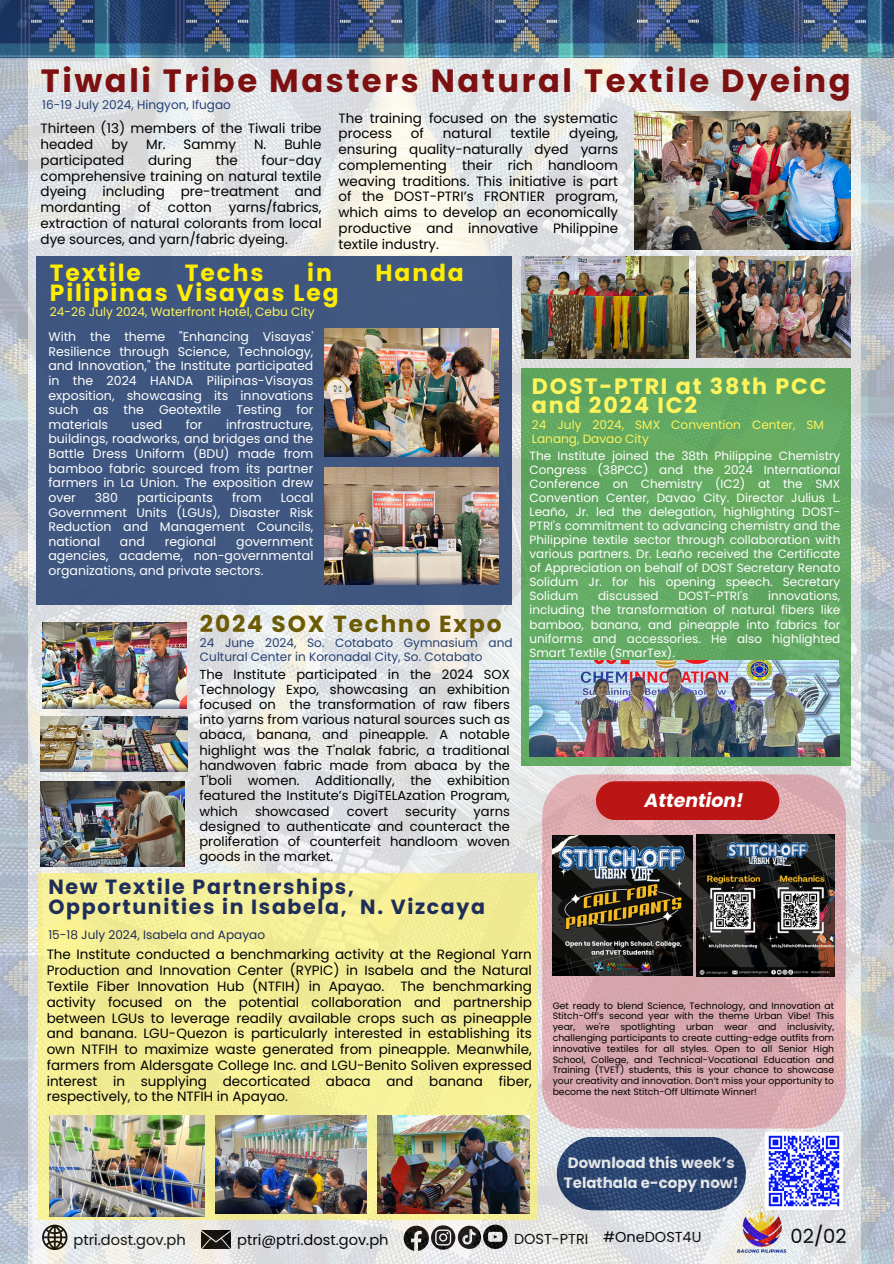
<style>
.page{position:relative;width:894px;height:1264px;background:#fff}
.page>*{position:absolute;margin:0;border:0;box-sizing:border-box;transform-origin:0 0}
.t1{font:700 32.25px "Poppins";letter-spacing:.08em;color:#7d1010}
.t2{font:700 23.4px "Poppins";letter-spacing:.08em;color:#ffed00}
.t3{font:700 23.25px "Poppins";letter-spacing:.08em;color:#6d5a04}
.t4{font:700 22.2px/19px "Poppins";letter-spacing:.08em;color:#fff45c}
.t5{font:700 20.55px/20.2px "Poppins";letter-spacing:.08em;color:#1f2d5a}
.t6{font:19.5px "Poppins";color:#000}
.t7{font:italic 700 18.9px "Poppins";color:#fff}
.t8{font:700 15px/20.2px "Poppins";color:#fff}
.t9{font:14.55px "Poppins";color:#000}
.t10{font:14.4px "Poppins";color:#000}
.t11{font:13.5px/15.8px "Poppins";color:#000;text-align:justify}
.t12{font:13.05px/15.3px "Poppins";color:#000;text-align:justify}
.t13{font:12.45px/14.5px "Poppins";color:#fff;text-align:justify}
.t14{font:12px/14px "Poppins";color:#fff;text-align:justify}
.t15{font:12px/14.1px "Poppins";color:#264171}
.t16{font:12px/14.1px "Poppins";color:#fff45c}
.t17{font:12px "Poppins";color:#1f2d5a}
.t18{font:9.3px/10.8px "Poppins";color:#000;text-align:justify}
</style>
<div class="page">
<img style="left:0;top:0;width:893px;height:1263px">
<svg style="left:542px;top:774px;width:303px;height:354px;background:#d7a7ae"></svg>
<svg style="left:595px;top:781px;width:184px;height:39px;background:#bc1d1d"></svg>
<div style="left:37px;top:256px;width:475px;height:349px;background:#3f5680"></div>
<div style="left:38px;top:873px;width:499px;height:346px;background:#f3ee96"></div>
<img style="left:324px;top:328px;width:174px;height:129px">
<img style="left:324px;top:467px;width:174px;height:117px">
<div style="left:521px;top:369px;width:329px;height:397px;background:#63aa63"></div>
<img style="left:50px;top:1115px;width:154px;height:101px">
<img style="left:215px;top:1115px;width:151px;height:98px">
<img style="left:377px;top:1115px;width:152px;height:98px">
<img style="left:529px;top:660px;width:310px;height:96px">
<img style="left:42px;top:622px;width:144px;height:86px">
<img style="left:41px;top:781px;width:144px;height:85px">
<img style="left:41px;top:716px;width:146px;height:56px">
<img style="left:634px;top:111px;width:216px;height:138px">
<img style="left:521px;top:257px;width:167px;height:101px">
<img style="left:696px;top:256px;width:154px;height:102px">
<img style="left:552px;top:835px;width:140px;height:140px">
<img style="left:696px;top:834px;width:137px;height:142px">
<img style="left:764px;top:1132px;width:78px;height:77px">
<p class="t1" style="left:41px;top:58px;width:811px">Tiwali Tribe Masters Natural Textile Dyeing</p>
<h3 class="t15" style="left:42px;top:98px;width:190px">16-19 July 2024, Hingyon, Ifugao</h3>
<p class="t11" style="left:41px;top:121px;width:282px">Thirteen (13) members of the Tiwali tribe headed</p>
<h4 class="t11" style="left:338px;top:110px;width:281px">The training focused on the systematic process</h4>
<h4 class="t11" style="left:411px;top:126px;width:15px">of</h4>
<h4 class="t11" style="left:443px;top:126px;width:50px">natural</h4>
<h4 class="t11" style="left:510px;top:126px;width:41px">textile</h4>
<h4 class="t11" style="left:338px;top:126px;width:281px;text-indent:231px">dyeing, ensuring quality-naturally dyed yarns complementing their rich handloom weaving traditions. This initiative is part of the DOST-PTRI’s FRONTIER program, which aims to develop an economically productive and innovative Philippine textile industry.</h4>
<p class="t11" style="left:111px;top:136px;width:18px">by</p>
<p class="t11" style="left:146px;top:136px;width:91px">Mr. Sammy</p>
<p class="t11" style="left:254px;top:136px;width:69px">N. Buhle</p>
<p class="t11" style="left:41px;top:152px;width:85px">participated</p>
<p class="t11" style="left:148px;top:152px;width:45px">during</p>
<p class="t11" style="left:216px;top:152px;width:23px">the</p>
<p class="t11" style="left:41px;top:152px;width:282px;text-indent:221px">four-day comprehensive training on natural textile dyeing including pre-treatment and mordanting of cotton yarns/fabrics, extraction of natural colorants from local dye sources, and yarn/fabric dyeing.</p>
<p class="t2" style="left:50px;top:256px;width:93px">Textile</p>
<p class="t2" style="left:185px;top:256px;width:80px">Techs</p>
<p class="t2" style="left:307px;top:256px;width:26px">in</p>
<p class="t2" style="left:375px;top:256px;width:90px">Handa</p>
<p class="t2" style="left:50px;top:276px;width:290px">Pilipinas Visayas Leg</p>
<p class="t16" style="left:50px;top:304px;width:266px">24-26 July 2024, Waterfront Hotel, Cebu City</p>
<p class="t13" style="left:48px;top:329px;width:266px">With the theme "Enhancing Visayas' Resilience through Science, Technology, and Innovation," the Institute participated in the 2024 HANDA Pilipinas-Visayas exposition, showcasing its innovations such as the Geotextile Testing for materials</p>
<p class="t4" style="left:531px;top:377px;width:296px">DOST-PTRI at 38th PCC and 2024 IC2</p>
<p class="t16" style="left:531px;top:418px;width:293px">24 July 2024, SMX Convention Center, SM<br>Lanang, Davao City</p>
<p class="t14" style="left:529px;top:449px;width:312px">The Institute joined the 38th Philippine Chemistry Congress (38PCC) and the 2024 International Conference on Chemistry (IC2) at the SMX Convention Center, Davao City. Director Julius L.<br>Leaño, Jr. led the delegation, highlighting DOST-PTRI's commitment to advancing chemistry and the Philippine textile sector through collaboration with various partners. Dr. Leaño received the Certificate of Appreciation on behalf of DOST Secretary Renato Solidum Jr. for his opening speech. Secretary Solidum</p>
<p class="t13" style="left:48px;top:417px;width:266px;text-indent:178px">infrastructure, buildings, roadworks, and bridges and the Battle Dress Uniform (BDU) made from bamboo fabric sourced from its partner farmers in La Union. The exposition drew over</p>
<p class="t13" style="left:131px;top:417px;width:32px">used</p>
<p class="t13" style="left:186px;top:417px;width:18px">for</p>
<p class="t13" style="left:95px;top:490px;width:25px">380</p>
<p class="t13" style="left:137px;top:490px;width:77px">participants</p>
<p class="t13" style="left:232px;top:490px;width:31px">from</p>
<p class="t13" style="left:48px;top:490px;width:266px;text-indent:232px">Local Government Units (LGUs), Disaster Risk Reduction and Management Councils, national</p>
<p class="t13" style="left:120px;top:534px;width:26px">and</p>
<p class="t13" style="left:165px;top:534px;width:53px">regional</p>
<p class="t13" style="left:48px;top:534px;width:266px;text-indent:188px">government agencies, academe, non-governmental organizations, and private sectors.</p>
<p class="t14" style="left:598px;top:589px;width:62px">discussed</p>
<p class="t14" style="left:678px;top:589px;width:71px">DOST-PTRI's</p>
<p class="t14" style="left:529px;top:589px;width:312px;text-indent:238px">innovations, including the transformation of natural fibers like bamboo, banana, and pineapple into fabrics for uniforms and accessories. He also highlighted Smart Textile (SmarTex).</p>
<p class="t3" style="left:200px;top:607px;width:303px">2024 SOX Techno Expo</p>
<h6 class="t12" style="left:199px;top:666px;width:312px">The Institute participated in the 2024 SOX Technology Expo, showcasing an exhibition focused on the transformation of raw fibers into yarns from various natural sources such as abaca, banana, and pineapple. A notable highlight was the T'nalak fabric, a traditional handwoven fabric made from abaca by the T'boli women. Additionally, the exhibition featured the Institute’s DigiTELAzation Program, which</h6>
<p class="t15" style="left:200px;top:636px;width:314px">24 June 2024, So. Cotabato Gymnasium and<br>Cultural Center in Koronadal City, So. Cotabato</p>
<p class="t7" style="left:644px;top:787px;width:101px">Attention!</p>
<h6 class="t12" style="left:255px;top:803px;width:76px">showcased</h6>
<h6 class="t12" style="left:347px;top:803px;width:43px">covert</h6>
<h6 class="t12" style="left:405px;top:803px;width:53px">security</h6>
<h6 class="t12" style="left:199px;top:803px;width:312px;text-indent:274px">yarns designed to authenticate and counteract the proliferation of counterfeit handloom woven goods in the market.</h6>
<h3 class="t5" style="left:48px;top:876px;width:438px">New Textile Partnerships,<br>Opportunities in Isabela, N. Vizcaya</h3>
<p class="t17" style="left:48px;top:926px;width:218px">15-18 July 2024, Isabela and Apayao</p>
<p class="t11" style="left:47px;top:946px;width:486px">The Institute conducted a benchmarking activity at the Regional Yarn Production and Innovation Center (RYPIC) in Isabela and the Natural Textile Fiber Innovation Hub (NTFIH) in Apayao. The benchmarking activity focused on the potential collaboration and partnership between LGUs to leverage readily available crops such as pineapple and banana. LGU-Quezon is particularly interested in establishing its own NTFIH to maximize waste generated from pineapple. Meanwhile, farmers from Aldersgate College Inc. and LGU-Benito Soliven expressed interest in supplying decorticated abaca and banana fiber, respectively, to the NTFIH in Apayao.</p>
<p class="t18" style="left:552px;top:1000px;width:283px">Get ready to blend Science, Technology, and Innovation at Stitch-Off’s second year with the theme Urban Vibe! This year, we're spotlighting urban wear and inclusivity, challenging participants to create cutting-edge outfits from innovative textiles for all styles. Open to all Senior High School, College, and Technical-Vocational Education and Training (TVET) students, this is your chance to showcase your creativity and innovation. Don’t miss your opportunity to become the next Stitch-Off Ultimate Winner!</p>
<p class="t8" style="left:563px;top:1152px;width:176px">Download this week’s<br>Telathala e-copy now!</p>
<p class="t9" style="left:73px;top:1229px;width:114px">ptri.dost.gov.ph</p>
<p class="t9" style="left:237px;top:1229px;width:153px">ptri@ptri.dost.gov.ph</p>
<p class="t10" style="left:514px;top:1227px;width:189px">DOST-PTRI #OneDOST4U</p>
<h1 class="t6" style="left:790px;top:1222px;width:58px">02/02</h1>
</div>
